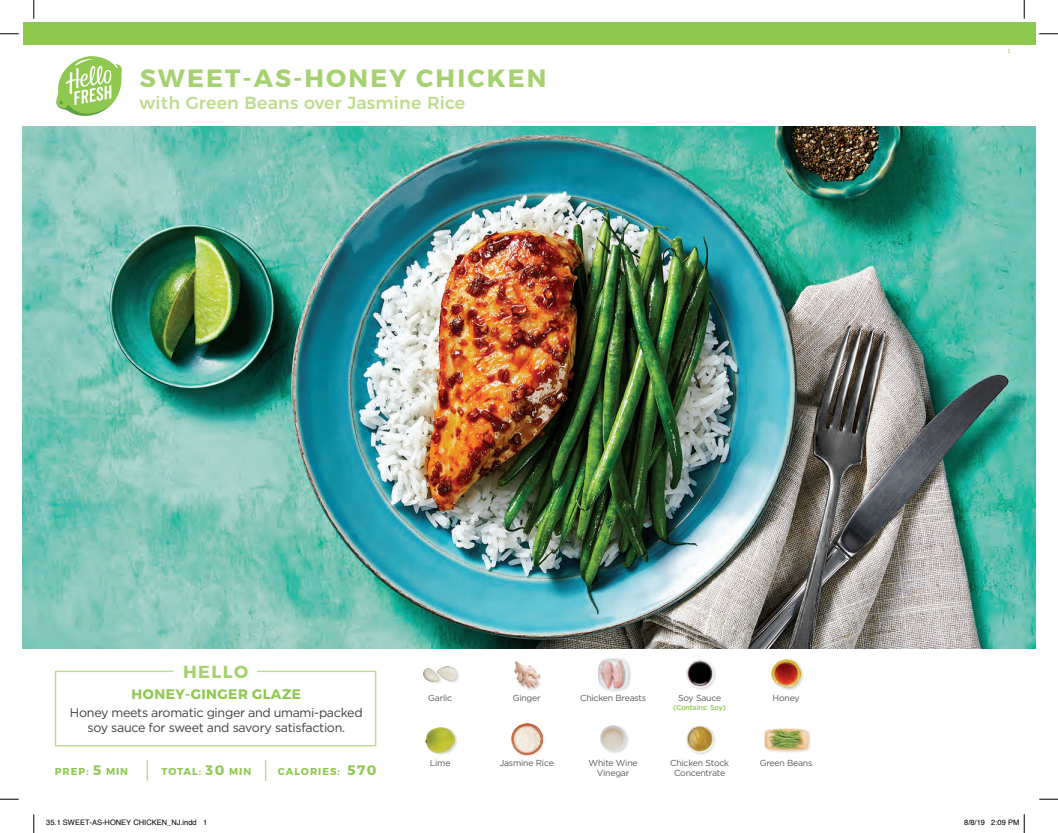
<style>
.page{position:relative;width:1058px;height:833px;background:#fff}
.page>*{position:absolute;margin:0;border:0;box-sizing:border-box;transform-origin:0 0}
.t1{font:700 25px "Montserrat";letter-spacing:.085em;color:#a6d170}
.t2{font:500 17.5px "Montserrat";letter-spacing:.01em;color:#bedb8e}
.t3{font:700 17.5px "Montserrat";letter-spacing:.085em;color:#a6d170}
.t4{font:700 13.75px "Montserrat";letter-spacing:.035em;color:#8fc84e}
.t5{font:12.5px/15px "Gotham";letter-spacing:-.025em;color:#3e3e3f;text-align:center}
.t6{font:700 10px "Montserrat";letter-spacing:.1em;color:#8fc84e}
.t7{font:8.75px/10px "Gotham";letter-spacing:-.025em;color:#57585a;text-align:center}
.t8{font:7.5px "Helvetica";color:#000}
.t9{font:500 7.25px "Gotham";letter-spacing:-.025em;color:#8fc84e}
.t10{font:6.25px "Source Sans Pro";color:#8fc84e}
.s1{font-size:13.75px}
</style>
<div class="page">
<div style="left:23px;top:23px;width:1012px;height:22px;background:#8fc84e"></div>
<svg style="left:54px;top:670px;width:323px;height:77px"></svg>
<hr style="left:146px;top:760px;width:2px;height:20px;background:#bedb8e">
<svg style="left:265px;top:760px;width:1px;height:20px"></svg>
<svg style="left:56px;top:56px;width:66px;height:60px"></svg>
<div style="left:425px;top:727px;width:33px;height:29px;background:#231f20;opacity:.2"></div>
<img style="left:425px;top:727px;width:30px;height:25px">
<div style="left:423px;top:665px;width:37px;height:20px;background:#231f20;opacity:.2"></div>
<img style="left:424px;top:666px;width:32px;height:15px">
<img style="left:600px;top:725px;width:29px;height:28px">
<div style="left:597px;top:657px;width:35px;height:35px;background:#231f20;opacity:.2"></div>
<img style="left:597px;top:657px;width:35px;height:33px">
<div style="left:511px;top:723px;width:34px;height:34px;background:#231f20;opacity:.2"></div>
<img style="left:511px;top:723px;width:31px;height:31px">
<div style="left:513px;top:661px;width:30px;height:30px;background:#231f20;opacity:.2"></div>
<img style="left:514px;top:661px;width:25px;height:27px">
<img style="left:686px;top:725px;width:29px;height:30px">
<img style="left:686px;top:659px;width:30px;height:31px">
<div style="left:763px;top:727px;width:48px;height:26px;background:#231f20;opacity:.2"></div>
<img style="left:764px;top:727px;width:44px;height:26px">
<div style="left:771px;top:658px;width:33px;height:33px;background:#231f20;opacity:.2"></div>
<img style="left:771px;top:659px;width:29px;height:28px">
<svg style="left:0;top:33px;width:19px;height:2px"></svg>
<svg style="left:1039px;top:33px;width:19px;height:2px"></svg>
<svg style="left:0;top:798px;width:19px;height:2px"></svg>
<svg style="left:1039px;top:798px;width:19px;height:2px"></svg>
<svg style="left:33px;top:0;width:2px;height:19px"></svg>
<svg style="left:33px;top:814px;width:2px;height:19px"></svg>
<svg style="left:1023px;top:0;width:2px;height:19px"></svg>
<svg style="left:1023px;top:814px;width:2px;height:19px"></svg>
<img style="left:23px;top:127px;width:1012px;height:521px">
<h1 class="t1" style="left:140px;top:63px;width:408px">SWEET-AS-HONEY CHICKEN</h1>
<h2 class="t2" style="left:140px;top:88px;width:327px">with Green Beans over Jasmine Rice</h2>
<p class="t10" style="left:1007px;top:47px;width:5px">1</p>
<h2 class="t3" style="left:183px;top:661px;width:67px">HELLO</h2>
<h3 class="t4" style="left:131px;top:686px;width:171px">HONEY-GINGER GLAZE</h3>
<h3 class="t5" style="left:70px;top:704px;width:294px">Honey meets aromatic ginger and umami-packed soy sauce for sweet and savory satisfaction.</h3>
<p class="t6" style="left:55px;top:765px;width:75px">PREP: <span class="s1">5</span> MIN</p>
<p class="t6" style="left:162px;top:765px;width:91px">TOTAL: <span class="s1">30</span> MIN</p>
<p class="t6" style="left:278px;top:765px;width:100px">CALORIES: <span class="s1">570</span></p>
<p class="t7" style="left:428px;top:693px;width:26px">Garlic</p>
<p class="t7" style="left:512px;top:693px;width:29px">Ginger</p>
<p class="t7" style="left:580px;top:693px;width:68px">Chicken Breasts</p>
<p class="t7" style="left:678px;top:693px;width:45px">Soy Sauce</p>
<p class="t7" style="left:772px;top:693px;width:28px">Honey</p>
<p class="t9" style="left:673px;top:702px;width:54px">(Contains: Soy)</p>
<p class="t7" style="left:430px;top:758px;width:22px">Lime</p>
<p class="t7" style="left:670px;top:758px;width:61px">Chicken Stock<br>Concentrate</p>
<p class="t7" style="left:588px;top:758px;width:51px">White Wine<br>Vinegar</p>
<p class="t7" style="left:499px;top:758px;width:56px">Jasmine Rice</p>
<p class="t7" style="left:759px;top:758px;width:54px">Green Beans</p>
<p class="t8" style="left:46px;top:817px;width:162px">35.1 SWEET-AS-HONEY CHICKEN_NJ.indd 1</p>
<p class="t8" style="left:964px;top:817px;width:57px">8/8/19 2:09 PM</p>
</div>
